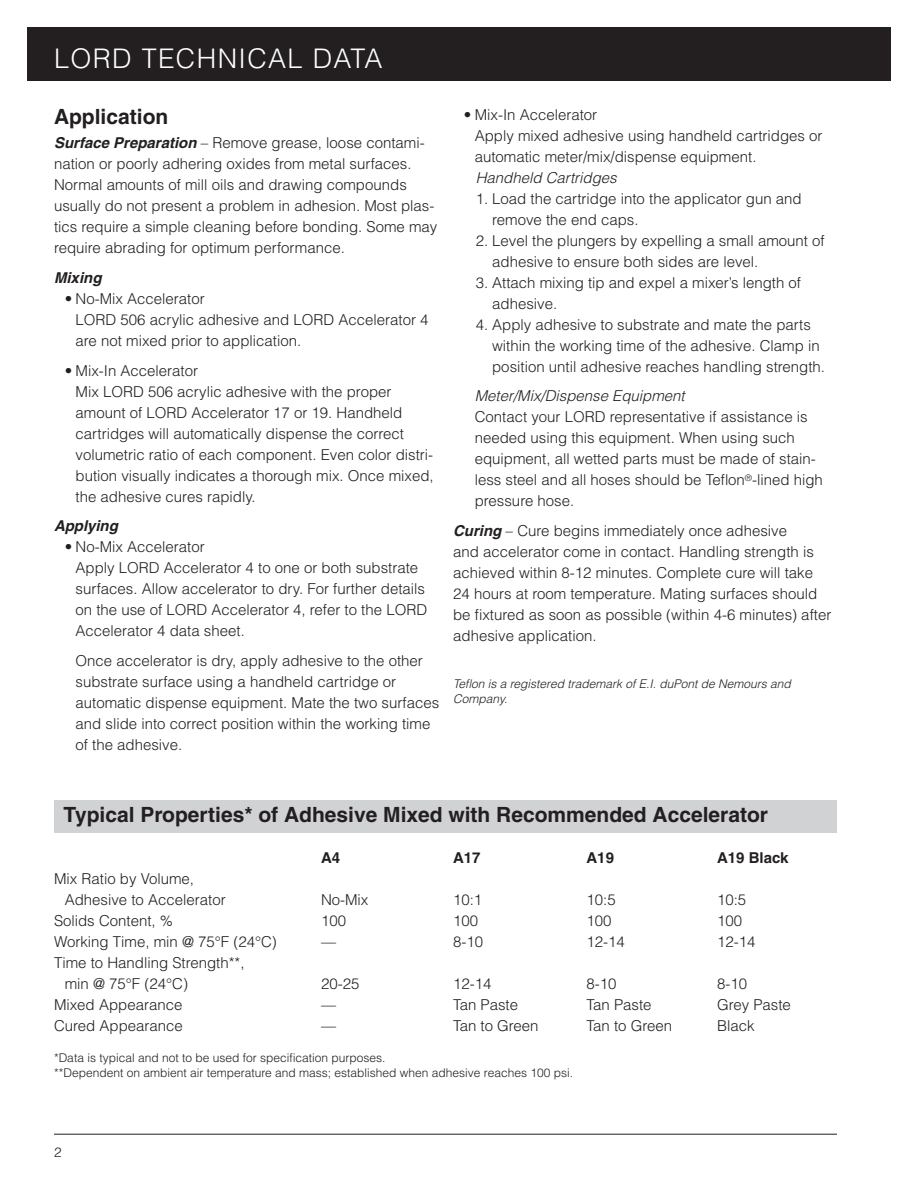
<style>
.page{position:relative;width:918px;height:1188px;background:#fff}
.page>*{position:absolute;margin:0;border:0;box-sizing:border-box;transform-origin:0 0}
.t1{font:300 27px "Helvetica";letter-spacing:.05em;color:#fff}
.Paragraph_Headline{font:700 21px "Helvetica";color:#231f20}
.Bullets{font:300 15px/21px "Helvetica";color:#231f20}
.Body_Copy{font:300 15px/21px "Helvetica";color:#231f20}
.Bullet_-_second_leve{font:300 15px/21px "Helvetica";color:#231f20}
.Typical_Properties_T{font:300 15px "Helvetica";color:#231f20}
.Bullets-2{font:italic 300 15px "Helvetica";color:#231f20}
.Bullet_-_second_leve-2{font:italic 300 15px "Helvetica";color:#231f20}
.Typical_Properties_T-2{font:700 15px "Helvetica";color:#231f20}
.Body_Copy-2{font:italic 700 15px "Helvetica";color:#231f20}
.t2{font:300 13.5px "Helvetica";color:#231f20}
.Typical_Properties_T-3{font:300 12px "Helvetica";color:#231f20}
.Body_Copy_-_Trademar{font:italic 300 12px/15px "Helvetica";color:#231f20}
.s1{font-weight:700;font-style:italic}
</style>
<div class="page">
<div style="left:27px;top:27px;width:864px;height:54px;background:#231f20"></div>
<hr style="left:54px;top:1134px;width:783px;height:1px;background:#231f20">
<div style="left:54px;top:800px;width:783px;height:33px;background:#d1d2d4"></div>
<h1 class="t1" style="left:54px;top:41px;width:330px">LORD TECHNICAL DATA</h1>
<p class="Paragraph_Headline" style="left:54px;top:104px;width:116px">Application</p>
<p class="Body_Copy" style="left:54px;top:132px;width:385px"><span class="s1">Surface Preparation</span> – Remove grease, loose contami&shy;nation or poorly adhering oxides from metal surfaces.<br>Normal amounts of mill oils and drawing compounds usually do not present a problem in adhesion. Most plas&shy;tics require a simple cleaning before bonding. Some may require abrading for optimum performance.</p>
<p class="Body_Copy-2" style="left:54px;top:269px;width:49px">Mixing</p>
<p class="Bullets" style="left:65px;top:288px;width:141px">• No-Mix Accelerator</p>
<p class="Bullets" style="left:76px;top:309px;width:354px">LORD 506 acrylic adhesive and LORD Accelerator 4 are not mixed prior to application.</p>
<p class="Bullets" style="left:65px;top:359px;width:135px">• Mix-In Accelerator</p>
<p class="Bullets" style="left:76px;top:380px;width:360px">Mix LORD 506 acrylic adhesive with the proper amount of LORD Accelerator 17 or 19. Handheld cartridges will automatically dispense the correct volumetric ratio of each component. Even color distri&shy;bution visually indicates a thorough mix. Once mixed, the adhesive cures rapidly.</p>
<p class="Body_Copy-2" style="left:54px;top:517px;width:65px">Applying</p>
<p class="Bullets" style="left:65px;top:536px;width:141px">• No-Mix Accelerator</p>
<p class="Bullets" style="left:76px;top:557px;width:353px">Apply LORD Accelerator 4 to one or both substrate surfaces. Allow accelerator to dry. For further details on the use of LORD Accelerator 4, refer to the LORD Accelerator 4 data sheet.</p>
<p class="Bullets" style="left:76px;top:650px;width:365px">Once accelerator is dry, apply adhesive to the other substrate surface using a handheld cartridge or automatic dispense equipment. Mate the two surfaces and slide into correct position within the working time of the adhesive.</p>
<p class="Bullets" style="left:464px;top:104px;width:135px">• Mix-In Accelerator</p>
<p class="Bullets" style="left:475px;top:125px;width:349px">Apply mixed adhesive using handheld cartridges or automatic meter/mix/dispense equipment.</p>
<p class="Bullet_-_second_leve-2" style="left:476px;top:168px;width:143px">Handheld Cartridges</p>
<p class="Bullet_-_second_leve" style="left:492px;top:188px;width:311px;text-indent:-16px">1. Load the cartridge into the applicator gun and remove the end caps.</p>
<p class="Bullet_-_second_leve" style="left:492px;top:230px;width:334px;text-indent:-16px">2. Level the plungers by expelling a small amount of adhesive to ensure both sides are level.</p>
<p class="Bullet_-_second_leve" style="left:492px;top:272px;width:310px;text-indent:-16px">3. Attach mixing tip and expel a mixer’s length of adhesive.</p>
<p class="Bullet_-_second_leve" style="left:492px;top:314px;width:334px;text-indent:-16px">4. Apply adhesive to substrate and mate the parts within the working time of the adhesive. Clamp in position until adhesive reaches handling strength.</p>
<p class="Bullets-2" style="left:475px;top:387px;width:212px">Meter/Mix/Dispense Equipment</p>
<p class="Bullets" style="left:475px;top:406px;width:350px">Contact your LORD representative if assistance is needed using this equipment. When using such equipment, all wetted parts must be made of stain&shy;less steel and all hoses should be Teflon<sup>®</sup>-lined high pressure hose.</p>
<p class="Body_Copy" style="left:453px;top:520px;width:380px"><span class="s1">Curing</span> – Cure begins immediately once adhesive<br>and accelerator come in contact. Handling strength is achieved within 8-12 minutes. Complete cure will take 24 hours at room temperature. Mating surfaces should be fixtured as soon as possible (within 4-6 minutes) after adhesive application.</p>
<p class="Body_Copy_-_Trademar" style="left:453px;top:676px;width:339px">Teflon is a registered trademark of E.I. duPont de Nemours and<br>Company.</p>
<p class="Paragraph_Headline" style="left:64px;top:802px;width:706px">Typical Properties* of Adhesive Mixed with Recommended Accelerator</p>
<p class="Typical_Properties_T-2" style="left:321px;top:848px;width:21px">A4</p>
<p class="Typical_Properties_T-2" style="left:453px;top:848px;width:29px">A17</p>
<p class="Typical_Properties_T-2" style="left:586px;top:848px;width:29px">A19</p>
<p class="Typical_Properties_T-2" style="left:717px;top:848px;width:73px">A19 Black</p>
<p class="Typical_Properties_T" style="left:54px;top:869px;width:142px">Mix Ratio by Volume,</p>
<p class="Typical_Properties_T" style="left:65px;top:890px;width:162px">Adhesive to Accelerator</p>
<p class="Typical_Properties_T" style="left:321px;top:890px;width:49px">No-Mix</p>
<p class="Typical_Properties_T" style="left:453px;top:890px;width:31px">10:1</p>
<p class="Typical_Properties_T" style="left:586px;top:890px;width:31px">10:5</p>
<p class="Typical_Properties_T" style="left:717px;top:890px;width:31px">10:5</p>
<p class="Typical_Properties_T" style="left:54px;top:911px;width:121px">Solids Content, %</p>
<p class="Typical_Properties_T" style="left:321px;top:911px;width:27px">100</p>
<p class="Typical_Properties_T" style="left:453px;top:911px;width:27px">100</p>
<p class="Typical_Properties_T" style="left:586px;top:911px;width:27px">100</p>
<p class="Typical_Properties_T" style="left:717px;top:911px;width:27px">100</p>
<p class="Typical_Properties_T" style="left:54px;top:932px;width:224px">Working Time, min @ 75°F (24°C)</p>
<p class="Typical_Properties_T" style="left:321px;top:932px;width:16px">—</p>
<p class="Typical_Properties_T" style="left:453px;top:932px;width:32px">8-10</p>
<p class="Typical_Properties_T" style="left:586px;top:932px;width:40px">12-14</p>
<p class="Typical_Properties_T" style="left:717px;top:932px;width:40px">12-14</p>
<p class="Typical_Properties_T" style="left:54px;top:953px;width:192px">Time to Handling Strength**,</p>
<p class="Typical_Properties_T" style="left:65px;top:974px;width:125px">min @ 75°F (24°C)</p>
<p class="Typical_Properties_T" style="left:321px;top:974px;width:40px">20-25</p>
<p class="Typical_Properties_T" style="left:453px;top:974px;width:40px">12-14</p>
<p class="Typical_Properties_T" style="left:586px;top:974px;width:32px">8-10</p>
<p class="Typical_Properties_T" style="left:717px;top:974px;width:32px">8-10</p>
<p class="Typical_Properties_T" style="left:54px;top:995px;width:130px">Mixed Appearance</p>
<p class="Typical_Properties_T" style="left:321px;top:995px;width:16px">—</p>
<p class="Typical_Properties_T" style="left:453px;top:995px;width:67px">Tan Paste</p>
<p class="Typical_Properties_T" style="left:586px;top:995px;width:67px">Tan Paste</p>
<p class="Typical_Properties_T" style="left:717px;top:995px;width:75px">Grey Paste</p>
<p class="Typical_Properties_T" style="left:54px;top:1016px;width:130px">Cured Appearance</p>
<p class="Typical_Properties_T" style="left:321px;top:1016px;width:16px">—</p>
<p class="Typical_Properties_T" style="left:453px;top:1016px;width:87px">Tan to Green</p>
<p class="Typical_Properties_T" style="left:586px;top:1016px;width:87px">Tan to Green</p>
<p class="Typical_Properties_T" style="left:717px;top:1016px;width:39px">Black</p>
<p class="Typical_Properties_T-3" style="left:54px;top:1050px;width:333px">*Data is typical and not to be used for specification purposes.</p>
<p class="Typical_Properties_T-3" style="left:54px;top:1065px;width:521px">**Dependent on ambient air temperature and mass; established when adhesive reaches 100 psi.</p>
<p class="t2" style="left:54px;top:1144px;width:9px">2</p>
</div>
